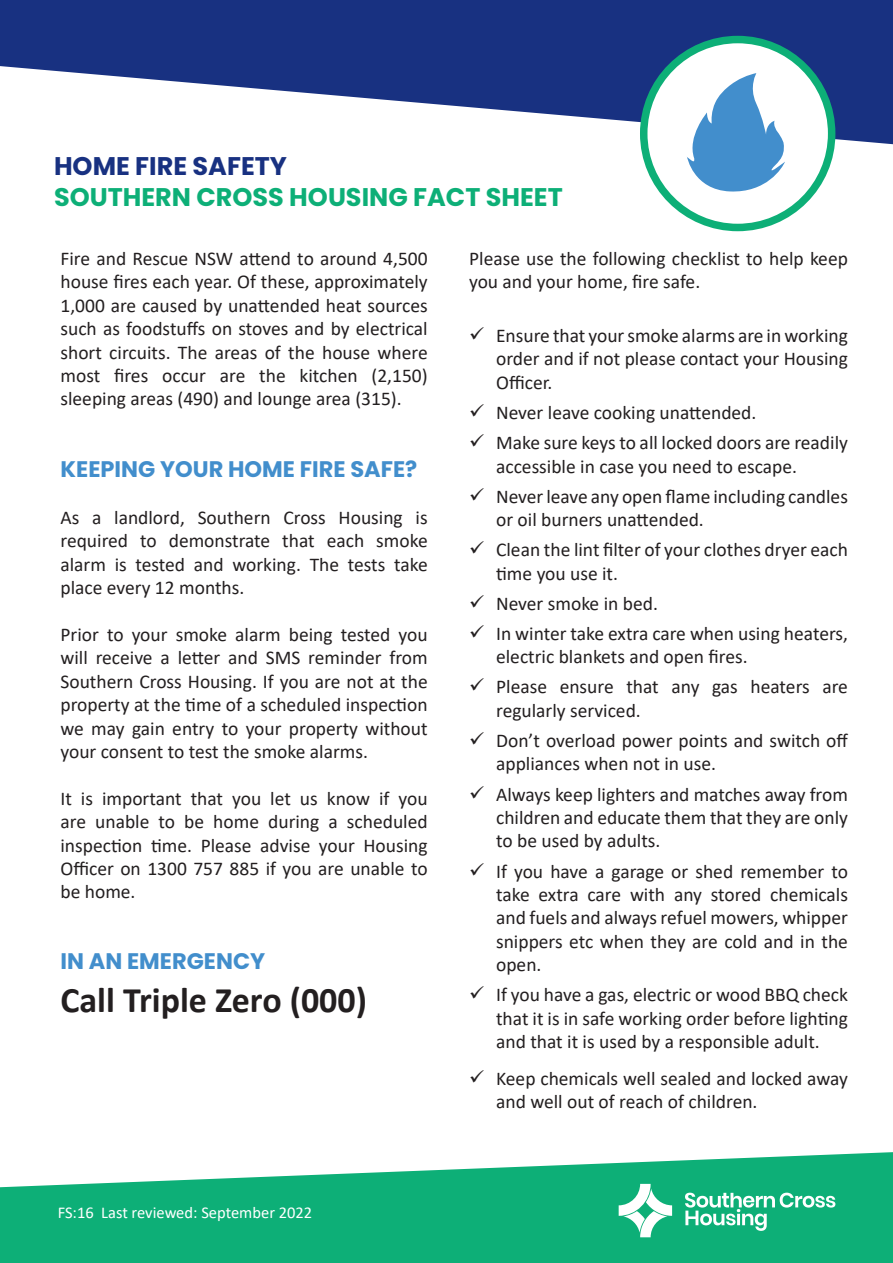
<style>
.page{position:relative;width:893px;height:1263px;background:#fff}
.page>*{position:absolute;margin:0;border:0;box-sizing:border-box;transform-origin:0 0}
.t1{font:700 36px "Calibri";color:#231f20}
.t2{font:700 25.5px "Poppins";color:#0daf77}
.t3{font:700 25.5px "Poppins";color:#183181}
.t4{font:700 22.5px "Poppins";color:#428ecc}
.t5{font:19.5px/23.4px "Calibri";color:#231f20}
.t6{font:16.5px "Calibri";color:#fff}
</style>
<div class="page">
<svg style="left:0;top:0;width:893px;height:144px;fill:#183181"></svg>
<div style="left:644px;top:40px;width:188px;height:187px;background:#fff;border-radius:50%"></div>
<div style="left:640px;top:36px;width:195px;height:195px;border:8px solid #0daf77;border-radius:50%"></div>
<svg style="left:0;top:1152px;width:893px;height:111px;fill:#0daf77"></svg>
<svg style="left:619px;top:1184px;width:216px;height:53px"></svg>
<svg style="left:687px;top:73px;width:98px;height:119px"></svg>
<h2 class="t3" style="left:54px;top:152px;width:234px">HOME FIRE SAFETY</h2>
<h2 class="t2" style="left:54px;top:182px;width:510px">SOUTHERN CROSS HOUSING FACT SHEET</h2>
<p class="t5" style="left:60px;top:246px;width:369px;text-align:justify">Fire and Rescue NSW attend to around 4,500 house fires each year. Of these, approximately 1,000 are caused by unattended heat sources such as foodstuffs on stoves and by electrical short circuits. The areas of the house where most fires occur are the kitchen (2,150) sleeping areas (490) and lounge area (315).</p>
<p class="t4" style="left:60px;top:456px;width:358px">KEEPING YOUR HOME FIRE SAFE?</p>
<p class="t5" style="left:60px;top:505px;width:369px;text-align:justify">As a landlord, Southern Cross Housing is required to demonstrate that each smoke alarm is tested and working. The tests take place every 12 months.</p>
<p class="t5" style="left:60px;top:622px;width:369px;text-align:justify">Prior to your smoke alarm being tested you will receive a letter and SMS reminder from Southern Cross Housing. If you are not at the property at the time of a scheduled inspection we may gain entry to your property without your consent to test the smoke alarms.</p>
<p class="t5" style="left:60px;top:786px;width:369px;text-align:justify">It is important that you let us know if you are unable to be home during a scheduled inspection time. Please advise your Housing Officer on 1300 757 885 if you are unable to be home.</p>
<p class="t4" style="left:60px;top:948px;width:206px">IN AN EMERGENCY</p>
<h1 class="t1" style="left:60px;top:975px;width:308px">Call Triple Zero (000)</h1>
<p class="t6" style="left:58px;top:1201px;width:256px">FS:16 Last reviewed: September 2022</p>
<p class="t5" style="left:469px;top:246px;width:380px">Please use the following checklist to help keep you and your home, fire safe.</p>
<p class="t5" style="left:496px;top:323px;width:353px;text-align:justify">Ensure that your smoke alarms are in working order and if not please contact your Housing Officer.</p>
<p class="t5" style="left:496px;top:397px;width:353px;line-height:30.2px">Never leave cooking unattended.<br>Make sure keys to all locked doors are readily</p>
<p class="t5" style="left:496px;top:450px;width:353px;line-height:30.2px">accessible in case you need to escape.<br>Never leave any open flame including candles</p>
<p class="t5" style="left:496px;top:504px;width:353px;line-height:30.2px">or oil burners unattended.<br>Clean the lint filter of your clothes dryer each</p>
<p class="t5" style="left:496px;top:558px;width:353px;line-height:30.2px">time you use it.<br>Never smoke in bed.<br>In winter take extra care when using heaters,</p>
<p class="t5" style="left:496px;top:641px;width:353px;line-height:30.2px">electric blankets and open fires.<br>Please ensure that any gas heaters are</p>
<p class="t5" style="left:496px;top:695px;width:354px;line-height:30.2px">regularly serviced.<br>Don’t overload power points and switch off</p>
<p class="t5" style="left:496px;top:748px;width:353px;line-height:30.2px">appliances when not in use.<br>Always keep lighters and matches away from</p>
<p class="t5" style="left:496px;top:805px;width:353px">children and educate them that they are only to be used by adults.</p>
<p class="t5" style="left:496px;top:859px;width:353px;text-align:justify">If you have a garage or shed remember to take extra care with any stored chemicals and fuels and always refuel mowers, whipper snippers etc when they are cold and in the open.</p>
<p class="t5" style="left:496px;top:983px;width:353px;text-align:justify">If you have a gas, electric or wood BBQ check that it is in safe working order before lighting and that it is used by a responsible adult.</p>
<p class="t5" style="left:496px;top:1066px;width:353px">Keep chemicals well sealed and locked away and well out of reach of children.</p>
</div>
